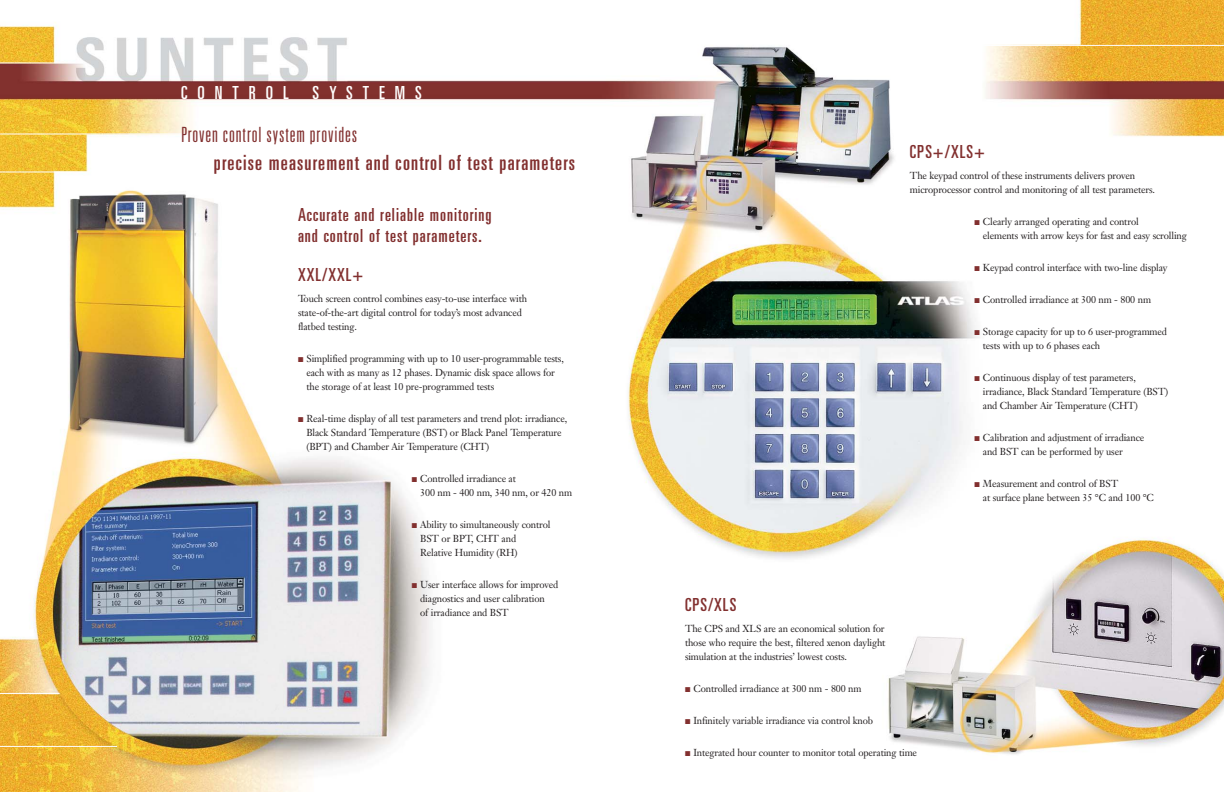
<style>
.page{position:relative;width:1224px;height:792px;background:#fff}
.page>*{position:absolute;margin:0;border:0;box-sizing:border-box;transform-origin:0 0}
.t1{font:ultra-condensed 21px "Univers";letter-spacing:.055em;color:#82302f}
.t2{font:300 ultra-condensed 21px "Univers";letter-spacing:.04em;color:#82302f}
.t3{font:ultra-condensed 18px/21px "Univers";letter-spacing:.055em;color:#82302f}
.t4{font:ultra-condensed 18px "Univers";letter-spacing:.56em;color:#fff}
.t5{font:10px/14px "Janson Text";letter-spacing:-.015em;color:#231f20}
.s1{color:#82302f}
</style>
<div class="page">
<img style="left:0;top:0;width:1224px;height:792px">
<hr style="left:0;top:62px;width:85px;height:1px;background:#fff">
<hr style="left:0;top:171px;width:99px;height:1px;background:#fff">
<hr style="left:0;top:134px;width:224px;height:1px;background:#fff">
<hr style="left:0;top:693px;width:59px;height:1px;background:#fff">
<hr style="left:0;top:746px;width:117px;height:1px;background:#fff">
<hr style="left:945px;top:45px;width:279px;height:1px;background:#fff">
<h2 class="t4" style="left:181px;top:86px;width:109px">CONTROL</h2>
<h2 class="t4" style="left:313px;top:86px;width:111px">SYSTEMS</h2>
<h1 class="t2" style="left:181px;top:127px;width:178px">Proven control system provides</h1>
<h1 class="t1" style="left:214px;top:155px;width:363px">precise measurement and control of test parameters</h1>
<h2 class="t3" style="left:298px;top:206px;width:195px">Accurate and reliable monitoring and control of test parameters.</h2>
<h2 class="t3" style="left:298px;top:266px;width:67px">XXL/XXL+</h2>
<p class="t5" style="left:298px;top:293px;width:231px">Touch screen control combines easy-to-use interface with state-of-the-art digital control for today’s most advanced flatbed testing.</p>
<p class="t5" style="left:306px;top:353px;width:259px;text-indent:-8px"><span class="s1">■</span> Simplified programming with up to 10 user-programmable tests, each with as many as 12 phases. Dynamic disk space allows for the storage of at least 10 pre-programmed tests</p>
<p class="t5" style="left:306px;top:413px;width:262px;text-indent:-8px"><span class="s1">■</span> Real-time display of all test parameters and trend plot: irradiance,<br>Black Standard Temperature (BST) or Black Panel Temperature (BPT) and Chamber Air Temperature (CHT)</p>
<p class="t5" style="left:420px;top:473px;width:153px;text-indent:-8px"><span class="s1">■</span> Controlled irradiance at<br>300 nm - 400 nm, 340 nm, or 420 nm</p>
<p class="t5" style="left:420px;top:519px;width:132px;text-indent:-8px"><span class="s1">■</span> Ability to simultaneously control<br>BST or BPT, CHT and<br>Relative Humidity (RH)</p>
<p class="t5" style="left:420px;top:579px;width:140px;text-indent:-8px"><span class="s1">■</span> User interface allows for improved diagnostics and user calibration<br>of irradiance and BST</p>
<h2 class="t3" style="left:910px;top:143px;width:76px">CPS+/XLS+</h2>
<p class="t5" style="left:910px;top:170px;width:247px">The keypad control of these instruments delivers proven microprocessor control and monitoring of all test parameters.</p>
<p class="t5" style="left:983px;top:216px;width:206px;text-indent:-8px"><span class="s1">■</span> Clearly arranged operating and control<br>elements with arrow keys for fast and easy scrolling</p>
<p class="t5" style="left:974px;top:262px;width:195px"><span class="s1">■</span> Keypad control interface with two-line display</p>
<p class="t5" style="left:974px;top:294px;width:178px"><span class="s1">■</span> Controlled irradiance at 300 nm - 800 nm</p>
<p class="t5" style="left:983px;top:326px;width:186px;text-indent:-8px"><span class="s1">■</span> Storage capacity for up to 6 user-programmed tests with up to 6 phases each</p>
<p class="t5" style="left:983px;top:372px;width:187px;text-indent:-8px"><span class="s1">■</span> Continuous display of test parameters, irradiance, Black Standard Temperature (BST) and Chamber Air Temperature (CHT)</p>
<p class="t5" style="left:983px;top:432px;width:163px;text-indent:-8px"><span class="s1">■</span> Calibration and adjustment of irradiance and BST can be performed by user</p>
<p class="t5" style="left:983px;top:478px;width:173px;text-indent:-8px"><span class="s1">■</span> Measurement and control of BST<br>at surface plane between 35 °C and 100 °C</p>
<h2 class="t3" style="left:685px;top:596px;width:53px">CPS/XLS</h2>
<p class="t5" style="left:685px;top:623px;width:202px;text-align:justify">The CPS and XLS are an economical solution for those who require the best, filtered xenon daylight simulation at the industries’ lowest costs.</p>
<p class="t5" style="left:685px;top:683px;width:178px"><span class="s1">■</span> Controlled irradiance at 300 nm - 800 nm</p>
<p class="t5" style="left:685px;top:715px;width:190px"><span class="s1">■</span> Infinitely variable irradiance via control knob</p>
<p class="t5" style="left:685px;top:747px;width:234px"><span class="s1">■</span> Integrated hour counter to monitor total operating time</p>
</div>
